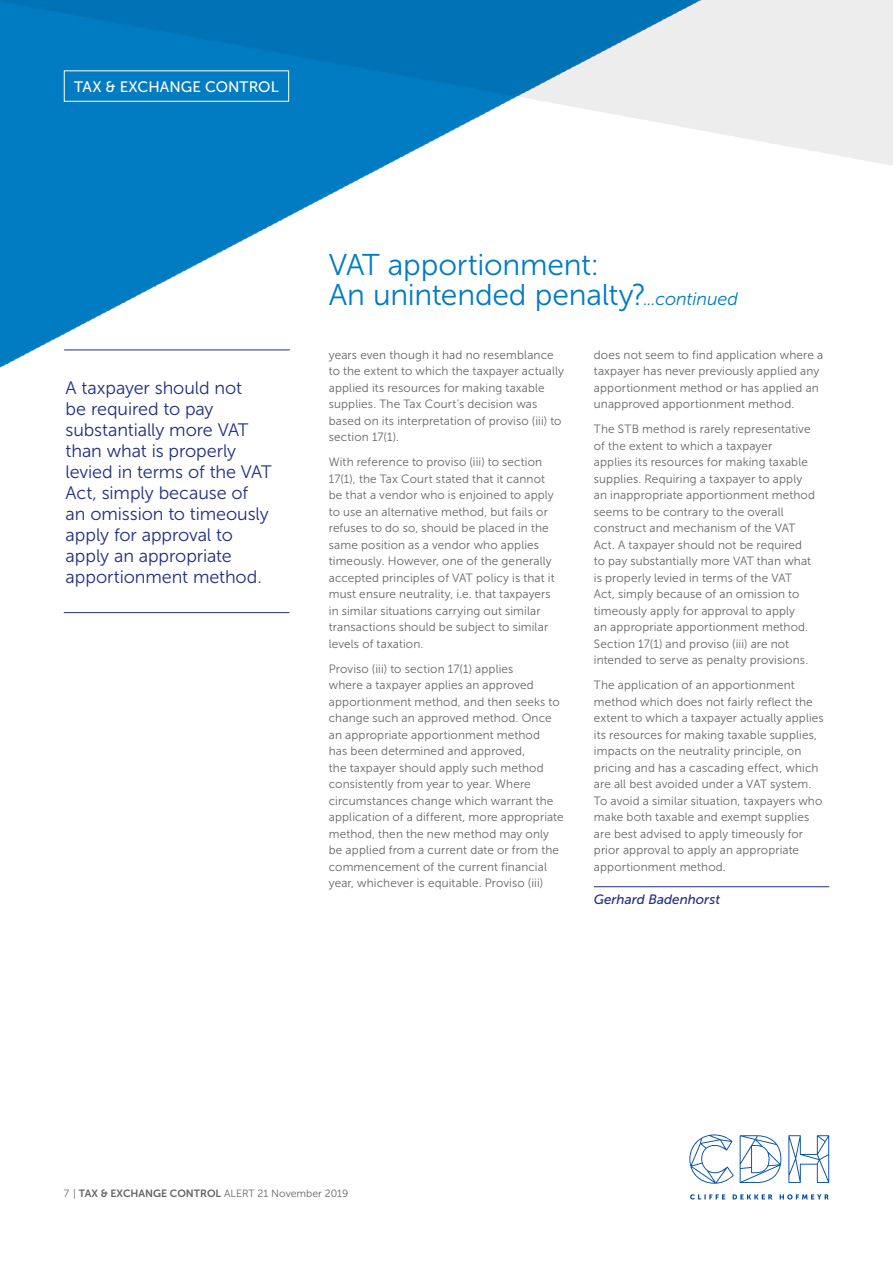
<style>
.page{position:relative;width:893px;height:1263px;background:#fff}
.page>*{position:absolute;margin:0;border:0;box-sizing:border-box;transform-origin:0 0}
.t1{font:30px/30px "Museo Sans 300";letter-spacing:-.005em;color:#007bc2}
.t2{font:18px/21px "Museo Sans 300";letter-spacing:-.005em;color:#232e83}
.t3{font:15.15px "Museo Sans 500";letter-spacing:.005em;color:#fff}
.t4{font:italic 13.5px "Museo Sans 500";color:#232e83}
.t5{font:12px/16.5px "Museo Sans 300";letter-spacing:.01em;color:#636466}
.t6{font:10.5px "Museo Sans 300";color:#636466}
.s1{font-style:italic;font-size:18px}
.s2{font-family:"Museo Sans 700"}
</style>
<div class="page">
<svg style="left:690px;top:1194px;width:139px;height:5px"></svg>
<svg style="left:689px;top:1134px;width:45px;height:50px"></svg>
<svg style="left:740px;top:1135px;width:41px;height:48px"></svg>
<svg style="left:788px;top:1135px;width:41px;height:48px"></svg>
<hr style="left:594px;top:886px;width:235px;height:1px;background:#232e83">
<img style="left:0;top:0;width:893px;height:368px">
<hr style="left:64px;top:350px;width:226px;height:1px;background:#232e83">
<hr style="left:64px;top:612px;width:225px;height:1px;background:#232e83">
<div style="left:64px;top:70px;width:225px;height:32px;border:1px solid #fff"></div>
<p class="t3" style="left:74px;top:78px;width:206px">TAX &amp; EXCHANGE CONTROL</p>
<h2 class="t2" style="left:66px;top:378px;width:208px">A taxpayer should not<br>be required to pay substantially more VAT than what is properly levied in terms of the VAT<br>Act, simply because of an omission to timeously apply for approval to apply an appropriate apportionment method.</h2>
<h1 class="t1" style="left:329px;top:250px;width:411px">VAT apportionment:<br>An unintended penalty?<span class="s1">...continued</span></h1>
<p class="t5" style="left:329px;top:346px;width:237px">years even though it had no resemblance to the extent to which the taxpayer actually applied its resources for making taxable supplies. The Tax Court’s decision was based on its interpretation of proviso (iii) to section 17(1).</p>
<p class="t5" style="left:329px;top:454px;width:227px">With reference to proviso (iii) to section 17(1), the Tax Court stated that it cannot be that a vendor who is enjoined to apply to use an alternative method, but fails or refuses to do so, should be placed in the same position as a vendor who applies timeously. However, one of the generally accepted principles of VAT policy is that it must ensure neutrality, i.e. that taxpayers in similar situations carrying out similar transactions should be subject to similar levels of taxation.</p>
<p class="t5" style="left:329px;top:660px;width:236px">Proviso (iii) to section 17(1) applies<br>where a taxpayer applies an approved apportionment method, and then seeks to change such an approved method. Once an appropriate apportionment method<br>has been determined and approved,<br>the taxpayer should apply such method consistently from year to year. Where circumstances change which warrant the application of a different, more appropriate method, then the new method may only be applied from a current date or from the commencement of the current financial year, whichever is equitable. Proviso (iii)</p>
<p class="t5" style="left:594px;top:346px;width:231px">does not seem to find application where a taxpayer has never previously applied any apportionment method or has applied an unapproved apportionment method.</p>
<p class="t5" style="left:594px;top:421px;width:223px">The STB method is rarely representative of the extent to which a taxpayer<br>applies its resources for making taxable supplies. Requiring a taxpayer to apply an inappropriate apportionment method seems to be contrary to the overall construct and mechanism of the VAT Act. A taxpayer should not be required to pay substantially more VAT than what is properly levied in terms of the VAT Act, simply because of an omission to timeously apply for approval to apply<br>an appropriate apportionment method.<br>Section 17(1) and proviso (iii) are not intended to serve as penalty provisions.</p>
<p class="t5" style="left:594px;top:677px;width:231px">The application of an apportionment method which does not fairly reflect the extent to which a taxpayer actually applies its resources for making taxable supplies, impacts on the neutrality principle, on pricing and has a cascading effect, which are all best avoided under a VAT system.<br>To avoid a similar situation, taxpayers who make both taxable and exempt supplies are best advised to apply timeously for prior approval to apply an appropriate apportionment method.</p>
<p class="t4" style="left:594px;top:892px;width:128px">Gerhard Badenhorst</p>
<p class="t6" style="left:64px;top:1188px;width:286px">7 | <span class="s2">TAX &amp; EXCHANGE CONTROL</span> ALERT 21 November 2019</p>
</div>
